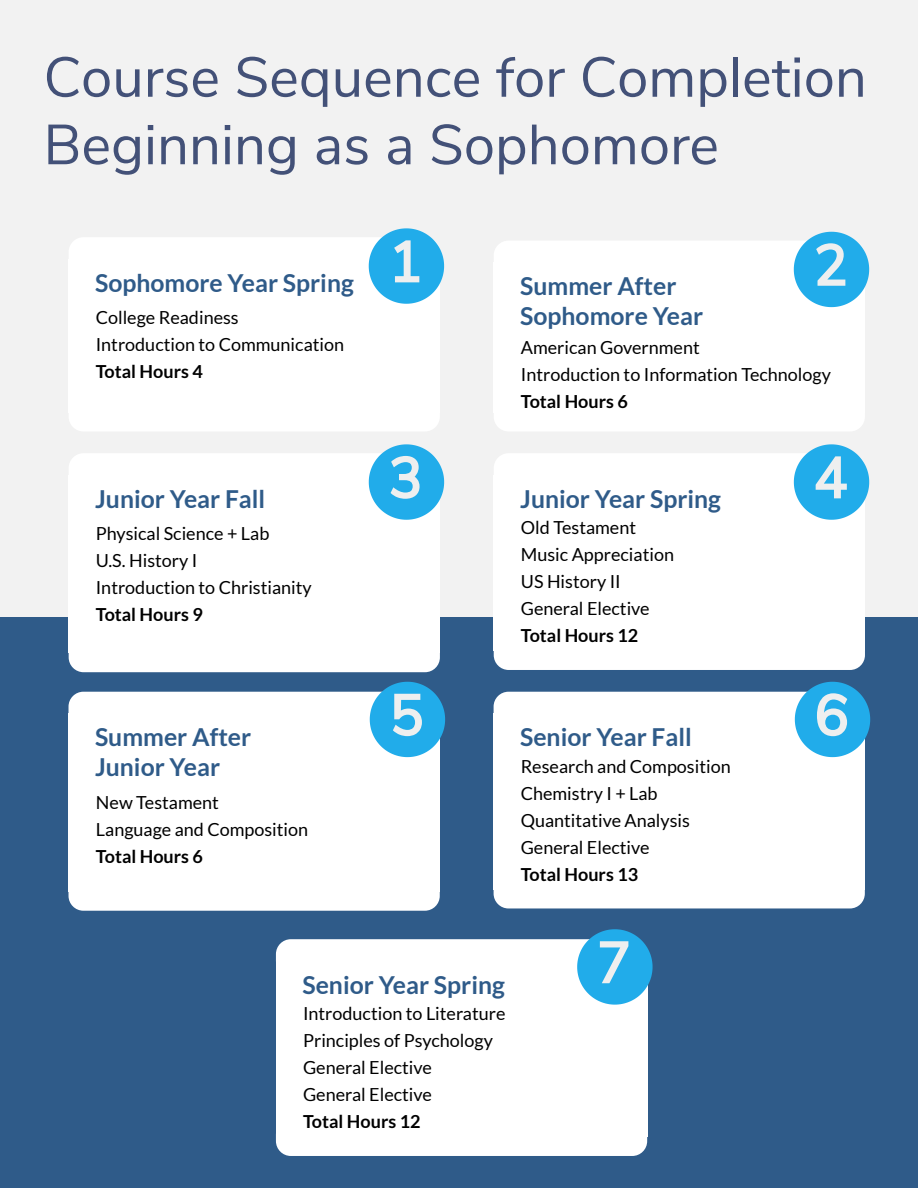
<style>
.page{position:relative;width:918px;height:1188px;background:#f2f2f2}
.page>*{position:absolute;margin:0;border:0;box-sizing:border-box;transform-origin:0 0}
.t1{font:56.25px/67.5px "Nunito Sans";color:#435178}
.t2{font:700 24.75px/29.2px "Lato";color:#2f5b89}
.t3{font:18px/27px "Lato";color:#000}
.t4{font:700 18px "Lato";color:#000}
</style>
<div class="page">
<div style="left:0;top:618px;width:918px;height:570px;background:#2f5b89"></div>
<div style="left:69px;top:259px;width:371px;height:153px;background:#fff"></div>
<div style="left:69px;top:412px;width:371px;height:19px;background:#fff"></div>
<svg style="left:69px;top:228px;width:375px;height:76px"></svg>
<div style="left:494px;top:262px;width:371px;height:150px;background:#fff"></div>
<div style="left:494px;top:412px;width:371px;height:19px;background:#fff"></div>
<svg style="left:494px;top:232px;width:375px;height:75px"></svg>
<div style="left:69px;top:475px;width:371px;height:178px;background:#fff"></div>
<div style="left:69px;top:653px;width:371px;height:19px;background:#fff"></div>
<svg style="left:69px;top:444px;width:375px;height:76px"></svg>
<div style="left:494px;top:475px;width:371px;height:176px;background:#fff"></div>
<div style="left:494px;top:651px;width:371px;height:19px;background:#fff"></div>
<svg style="left:494px;top:444px;width:375px;height:76px"></svg>
<div style="left:69px;top:713px;width:371px;height:178px;background:#fff"></div>
<div style="left:69px;top:891px;width:371px;height:20px;background:#fff"></div>
<svg style="left:69px;top:682px;width:376px;height:75px"></svg>
<div style="left:494px;top:713px;width:371px;height:176px;background:#fff"></div>
<div style="left:494px;top:889px;width:371px;height:19px;background:#fff"></div>
<svg style="left:494px;top:682px;width:376px;height:75px"></svg>
<div style="left:276px;top:961px;width:371px;height:176px;background:#fff"></div>
<div style="left:276px;top:1137px;width:371px;height:19px;background:#fff"></div>
<svg style="left:276px;top:929px;width:377px;height:76px"></svg>
<h1 class="t1" style="left:44px;top:44px;width:825px">Course Sequence for Completion<br>Beginning as a Sophomore</h1>
<h2 class="t2" style="left:95px;top:268px;width:260px">Sophomore Year Spring</h2>
<p class="t3" style="left:96px;top:304px;width:250px">College Readiness<br>Introduction to Communication</p>
<p class="t4" style="left:96px;top:360px;width:109px">Total Hours 4</p>
<h2 class="t2" style="left:95px;top:484px;width:172px">Junior Year Fall</h2>
<p class="t3" style="left:96px;top:520px;width:217px">Physical Science + Lab<br>U.S. History I<br>Introduction to Christianity</p>
<p class="t4" style="left:96px;top:603px;width:109px">Total Hours 9</p>
<h2 class="t2" style="left:95px;top:722px;width:158px">Summer After<br>Junior Year</h2>
<p class="t3" style="left:96px;top:788px;width:214px">New Testament<br>Language and Composition</p>
<p class="t4" style="left:96px;top:845px;width:109px">Total Hours 6</p>
<h2 class="t2" style="left:520px;top:271px;width:185px">Summer After<br>Sophomore Year</h2>
<p class="t3" style="left:521px;top:334px;width:312px">American Government<br>Introduction to Information Technology</p>
<p class="t4" style="left:521px;top:391px;width:109px">Total Hours 6</p>
<h2 class="t2" style="left:520px;top:484px;width:202px">Junior Year Spring</h2>
<p class="t3" style="left:521px;top:514px;width:155px">Old Testament<br>Music Appreciation<br>US History II<br>General Elective</p>
<p class="t4" style="left:521px;top:625px;width:119px">Total Hours 12</p>
<h2 class="t2" style="left:520px;top:722px;width:173px">Senior Year Fall</h2>
<p class="t3" style="left:521px;top:752px;width:212px">Research and Composition<br>Chemistry I + Lab<br>Quantitative Analysis<br>General Elective</p>
<p class="t4" style="left:521px;top:863px;width:119px">Total Hours 13</p>
<h2 class="t2" style="left:302px;top:970px;width:204px">Senior Year Spring</h2>
<p class="t3" style="left:303px;top:1000px;width:204px">Introduction to Literature<br>Principles of Psychology<br>General Elective<br>General Elective</p>
<p class="t4" style="left:303px;top:1111px;width:119px">Total Hours 12</p>
</div>
